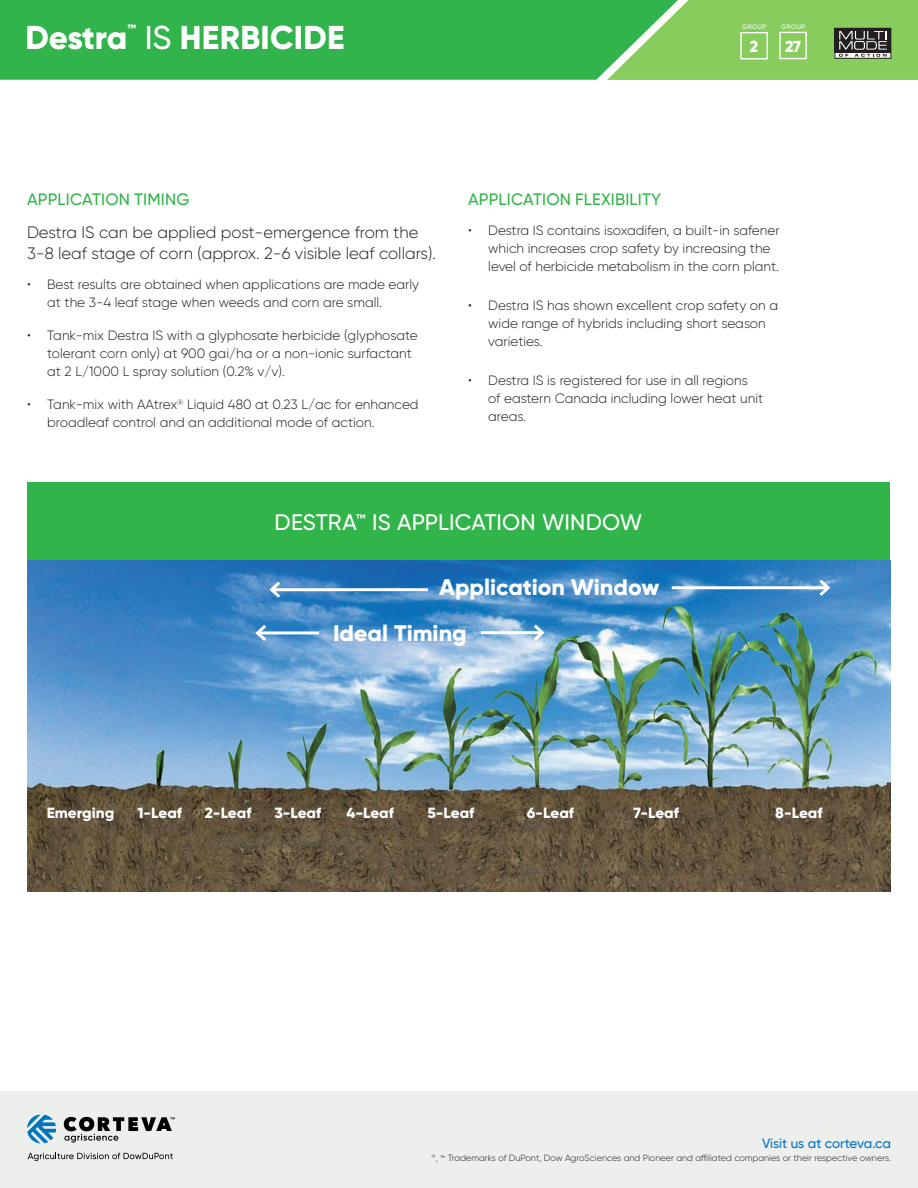
<style>
.page{position:relative;width:918px;height:1188px;background:#fff}
.page>*{position:absolute;margin:0;border:0;box-sizing:border-box;transform-origin:0 0}
.t1{font:800 33px "Gilroy";letter-spacing:.01em;color:#fff}
.t2{font:800 22.5px "Gilroy";color:#fff;scale:1.04 1}
.Body{font:500 22.5px "Gilroy";color:#fff}
.Body_Paragraph{font:300 16.5px/33px "Gilroy";color:#231f20}
.Body_Paragraph-2{font:500 16.5px "Gilroy";letter-spacing:.01em;color:#31b44a}
.t3{font:800 15.9px "Gilroy";color:#fff}
.t4{font:800 14.85px "Gilroy";letter-spacing:-.005em;color:#fff;scale:1.04 1}
.t5{font:300 13.5px/18px "Gilroy";color:#231f20}
.t6{font:500 13.5px "Gilroy";letter-spacing:-.005em;color:#0071ce}
.t7{font:300 9px "Gilroy";color:#231f20}
.t8{font:500 6.6px "Gilroy";letter-spacing:.06em;color:#fff}
.s1{font-weight:500}
.s2{font-weight:500;color:#31b44a}
.s3{font-size:10.5px}
</style>
<div class="page">
<div style="left:0;top:1091px;width:918px;height:97px;background:#edefed"></div>
<svg style="left:28px;top:1153px;width:145px;height:8px"></svg>
<svg style="left:27px;top:1114px;width:29px;height:30px"></svg>
<svg style="left:64px;top:1117px;width:111px;height:26px"></svg>
<div style="left:27px;top:482px;width:863px;height:79px;background:#31b44a"></div>
<div style="left:0;top:0;width:607px;height:80px;background:#31b44b"></div>
<img style="left:27px;top:561px;width:864px;height:331px">
<hr style="left:672px;top:586px;width:156px;height:3px;background:#fff">
<svg style="left:816px;top:577px;width:16px;height:22px"></svg>
<hr style="left:481px;top:631px;width:61px;height:3px;background:#fff">
<svg style="left:531px;top:621px;width:16px;height:23px"></svg>
<hr style="left:258px;top:631px;width:61px;height:3px;background:#fff">
<svg style="left:253px;top:622px;width:16px;height:22px"></svg>
<hr style="left:272px;top:588px;width:156px;height:3px;background:#fff">
<svg style="left:267px;top:578px;width:16px;height:23px"></svg>
<svg style="left:607px;top:0;width:311px;height:80px;background:#7fc35f"></svg>
<div style="left:740px;top:32px;width:28px;height:27px;border:1px solid #fff"></div>
<div style="left:779px;top:32px;width:28px;height:27px;border:1px solid #fff"></div>
<p class="t1" style="left:26px;top:17px;width:321px">Destra<sup>™</sup> <span class="s1">IS</span> HERBICIDE</p>
<p class="t8" style="left:742px;top:23px;width:26px">GROUP</p>
<p class="t3" style="left:750px;top:37px;width:10px">2</p>
<p class="t8" style="left:781px;top:23px;width:26px">GROUP</p>
<p class="t3" style="left:785px;top:36px;width:18px">27</p>
<p class="Body_Paragraph" style="left:27px;top:183px;width:393px"><span class="s2">APPLICATION TIMING<br></span>Destra IS can be applied post-emergence from the</p>
<p class="Body_Paragraph" style="left:27px;top:237px;width:410px">3-8 leaf stage of corn (approx. 2-6 visible leaf collars).</p>
<p class="t5" style="left:47px;top:276px;width:373px;text-indent:-20px">• Best results are obtained when applications are made early at the 3-4 leaf stage when weeds and corn are small.</p>
<p class="t5" style="left:47px;top:327px;width:372px;text-indent:-20px">• Tank-mix Destra IS with a glyphosate herbicide (glyphosate tolerant corn only) at 900 gai/ha or a non-ionic surfactant at 2 L/1000 L spray solution (0.2% v/v).</p>
<p class="t5" style="left:47px;top:396px;width:373px;text-indent:-20px">• Tank-mix with AAtrex<sup>®</sup> Liquid 480 at 0.23 L/ac for enhanced broadleaf control and an additional mode of action.</p>
<p class="Body_Paragraph-2" style="left:468px;top:190px;width:194px">APPLICATION FLEXIBILITY</p>
<p class="t5" style="left:488px;top:222px;width:293px;text-indent:-20px">• Destra IS contains isoxadifen, a built-in safener which increases crop safety by increasing the level of herbicide metabolism in the corn plant.</p>
<p class="t5" style="left:488px;top:297px;width:291px;text-indent:-20px">• Destra IS has shown excellent crop safety on a wide range of hybrids including short season varieties.</p>
<p class="t5" style="left:488px;top:372px;width:277px;text-indent:-20px">• Destra IS is registered for use in all regions of eastern Canada including lower heat unit areas.</p>
<p class="Body" style="left:275px;top:508px;width:369px">DESTRA™ IS APPLICATION WINDOW</p>
<p class="t2" style="left:439px;top:573px;width:213px">Application Window</p>
<p class="t2" style="left:333px;top:619px;width:130px">Ideal Timing</p>
<p class="t4" style="left:47px;top:804px;width:67px">Emerging</p>
<p class="t4" style="left:137px;top:803px;width:44px">1-Leaf</p>
<p class="t4" style="left:205px;top:803px;width:46px">2-Leaf</p>
<p class="t4" style="left:274px;top:803px;width:47px">3-Leaf</p>
<p class="t4" style="left:347px;top:803px;width:47px">4-Leaf</p>
<p class="t4" style="left:427px;top:803px;width:47px">5-Leaf</p>
<p class="t4" style="left:527px;top:803px;width:47px">6-Leaf</p>
<p class="t4" style="left:633px;top:803px;width:45px">7-Leaf</p>
<p class="t4" style="left:775px;top:803px;width:47px">8-Leaf</p>
<p class="t6" style="left:762px;top:1135px;width:130px">Visit us at corteva.ca</p>
<p class="t7" style="left:432px;top:1152px;width:461px"><sup>®</sup>, <span class="s3">™</span> Trademarks of DuPont, Dow AgroSciences and Pioneer and affiliated companies or their respective owners.</p>
</div>
